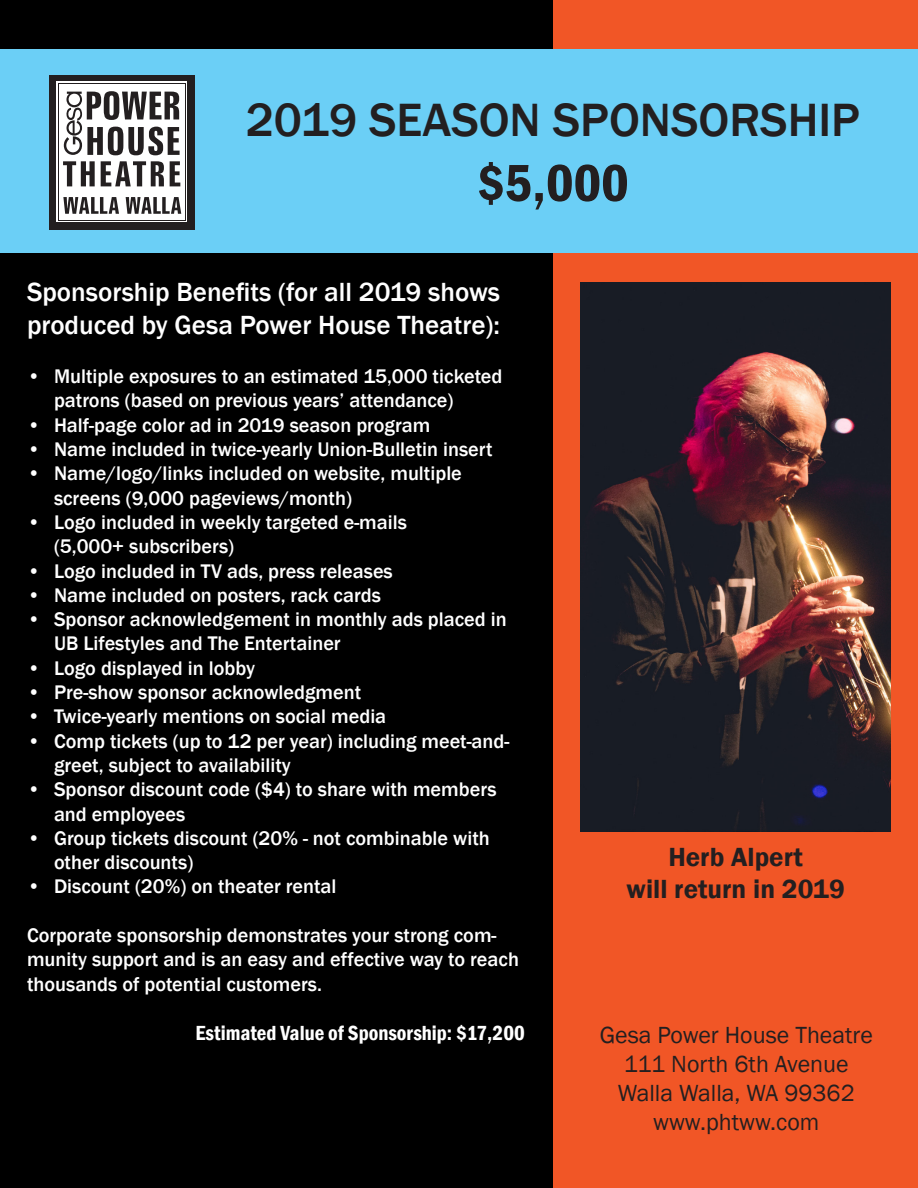
<style>
.page{position:relative;width:918px;height:1188px;background:#fff}
.page>*{position:absolute;margin:0;border:0;box-sizing:border-box;transform-origin:0 0}
.t1{font:600 condensed 54px "Franklin Gothic";color:#231f20}
.t2{font:500 48px "Franklin Gothic";color:#231f20}
.t3{font:500 27px/32.4px "Franklin Gothic";color:#fff}
.t4{font:600 27px/32.4px "Franklin Gothic";color:#231f20;text-align:center}
.t5{font:24px "Franklin Gothic";color:#231f20}
.t6{font:600 condensed 21px "Franklin Gothic";color:#fff}
.t7{font:500 20.25px/24.3px "Franklin Gothic";color:#fff}
</style>
<div class="page">
<div style="left:0;top:0;width:567px;height:1188px;background:#000"></div>
<div style="left:554px;top:0;width:364px;height:1188px;background:#f15626"></div>
<div style="left:0;top:49px;width:918px;height:203px;background:#6bcff6"></div>
<div style="left:50px;top:75px;width:145px;height:155px;background:#231f20"></div>
<div style="left:56px;top:82px;width:131px;height:140px;background:#fff"></div>
<div style="left:58px;top:83px;width:128px;height:138px;background:#231f20"></div>
<div style="left:59px;top:84px;width:126px;height:136px;background:#fff"></div>
<svg style="left:63px;top:161px;width:32px;height:25px"></svg>
<svg style="left:101px;top:161px;width:63px;height:25px"></svg>
<svg style="left:170px;top:161px;width:10px;height:25px"></svg>
<svg style="left:63px;top:197px;width:56px;height:17px"></svg>
<svg style="left:126px;top:197px;width:55px;height:17px"></svg>
<svg style="left:64px;top:91px;width:116px;height:64px"></svg>
<img style="left:580px;top:282px;width:311px;height:550px">
<p class="t2" style="left:246px;top:91px;width:616px">2019 SEASON SPONSORSHIP</p>
<p class="t1" style="left:477px;top:147px;width:153px">$5,000</p>
<p class="t3" style="left:27px;top:276px;width:475px">Sponsorship Benefits (for all 2019 shows produced by Gesa Power House Theatre):</p>
<p class="t7" style="left:54px;top:364px;width:450px;text-indent:-27px">• Multiple exposures to an estimated 15,000 ticketed patrons (based on previous years’ attendance)</p>
<p class="t7" style="left:27px;top:413px;width:405px">• Half-page color ad in 2019 season program</p>
<p class="t7" style="left:27px;top:437px;width:467px">• Name included in twice-yearly Union-Bulletin insert</p>
<p class="t7" style="left:54px;top:462px;width:409px;text-indent:-27px">• Name/logo/links included on website, multiple screens (9,000 pageviews/month)</p>
<p class="t7" style="left:54px;top:510px;width:354px;text-indent:-27px">• Logo included in weekly targeted e-mails (5,000+ subscribers)</p>
<p class="t7" style="left:27px;top:559px;width:367px">• Logo included in TV ads, press releases</p>
<p class="t7" style="left:27px;top:583px;width:355px">• Name included on posters, rack cards</p>
<p class="t7" style="left:54px;top:607px;width:454px;text-indent:-27px">• Sponsor acknowledgement in monthly ads placed in<br>UB Lifestyles and The Entertainer</p>
<p class="t7" style="left:27px;top:656px;width:229px">• Logo displayed in lobby</p>
<p class="t7" style="left:27px;top:680px;width:336px">• Pre-show sponsor acknowledgment</p>
<p class="t7" style="left:27px;top:705px;width:361px">• Twice-yearly mentions on social media</p>
<p class="t7" style="left:54px;top:729px;width:457px;text-indent:-27px">• Comp tickets (up to 12 per year) including meet-and&shy;greet, subject to availability</p>
<p class="t7" style="left:54px;top:778px;width:444px;text-indent:-27px">• Sponsor discount code ($4) to share with members and employees</p>
<p class="t7" style="left:54px;top:826px;width:437px;text-indent:-27px">• Group tickets discount (20% - not combinable with other discounts)</p>
<p class="t7" style="left:27px;top:875px;width:311px">• Discount (20%) on theater rental</p>
<p class="t7" style="left:27px;top:923px;width:494px">Corporate sponsorship demonstrates your strong com&shy;munity support and is an easy and effective way to reach thousands of potential customers.</p>
<p class="t6" style="left:196px;top:1019px;width:331px">Estimated Value of Sponsorship: $17,200</p>
<p class="t4" style="left:627px;top:841px;width:220px">Herb Alpert<br>will return in 2019</p>
<p class="t5" style="left:600px;top:1021px;width:275px">Gesa Power House Theatre</p>
<p class="t5" style="left:624px;top:1049px;width:226px">111 North 6th Avenue</p>
<p class="t5" style="left:618px;top:1078px;width:238px">Walla Walla, WA 99362</p>
<p class="t5" style="left:653px;top:1107px;width:168px">www.phtww.com</p>
</div>
